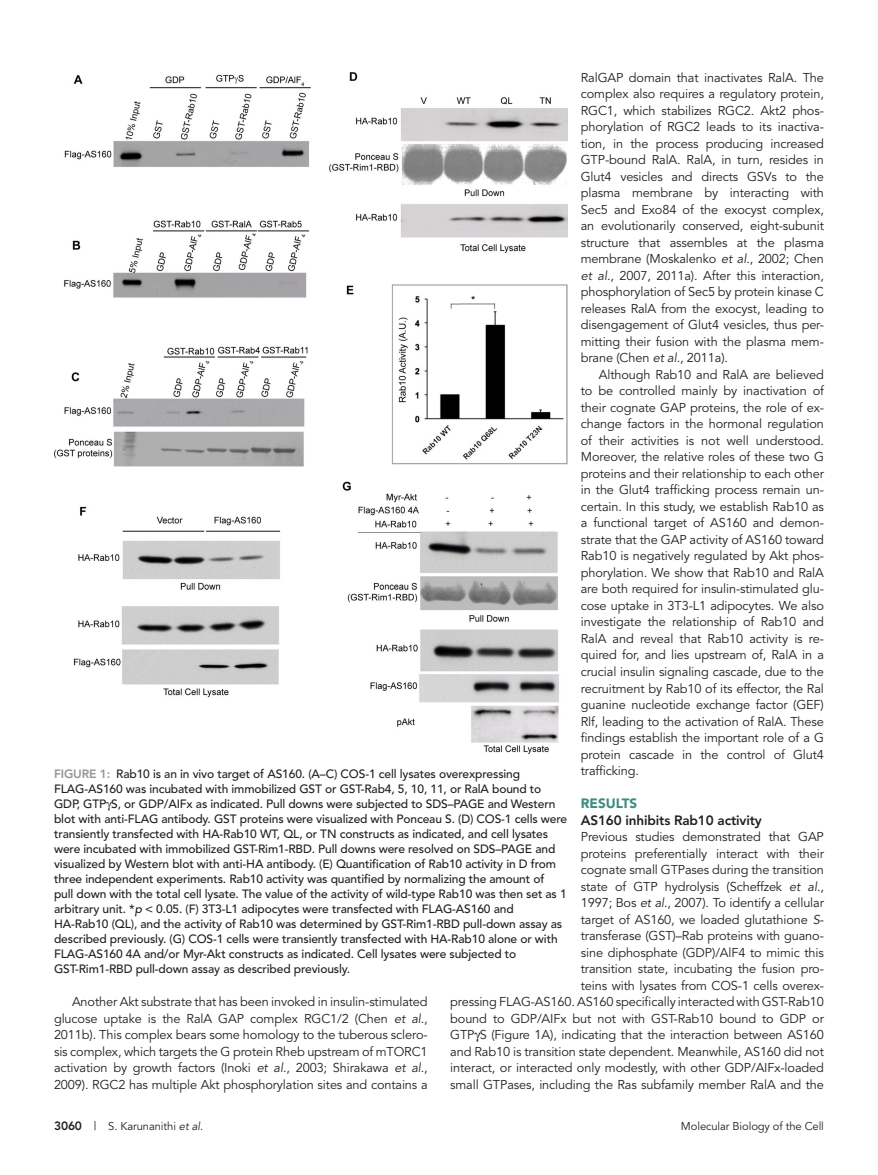
<style>
.page{position:relative;width:878px;height:1175px;background:#fff}
.page>*{position:absolute;margin:0;border:0;box-sizing:border-box;transform-origin:0 0}
.H2afterH1{font:800 13.5px "Avenir";letter-spacing:-.01em;color:#231f20}
.t1{font:900 13.5px "Avenir";color:#3e8c83}
.Para{font:12.75px/16.5px "Avenir";letter-spacing:-.01em;color:#231f20;text-align:justify}
.ParaFL{font:12.75px/16.5px "Avenir";letter-spacing:-.01em;color:#231f20;text-align:right}
.FigCaption{font:500 12px/15px "Avenir";letter-spacing:-.01em;color:#231f20}
.ParaFL-2{font:11.25px "Avenir";letter-spacing:-.01em;color:#231f20}
.s1{font-style:italic}
.s2{font-weight:800;color:#939598}
.s3{font-weight:800;font-size:12px}
.s4{font-size:12px}
</style>
<div class="page">
<img style="left:54px;top:72px;width:513px;height:681px">
<p class="Para" style="left:580px;top:69px;width:245px">RalGAP domain that inactivates RalA. The complex also requires a regulatory protein, RGC1, which stabilizes RGC2. Akt2 phos&shy;phorylation of RGC2 leads to its inactiva&shy;tion, in the process producing increased GTP-bound RalA. RalA, in turn, resides in Glut4 vesicles and directs GSVs to the plasma membrane by interacting with Sec5 and Exo84 of the exocyst complex, an evolutionarily conserved, eight-subunit structure that assembles at the plasma membrane (Moskalenko <span class="s1">et al</span>., 2002; Chen <span class="s1">et al</span>., 2007, 2011a). After this interaction, phosphorylation of Sec5 by protein kinase C releases RalA from the exocyst, leading to disengagement of Glut4 vesicles, thus per&shy;mitting their fusion with the plasma mem&shy;brane (Chen <span class="s1">et al</span>., 2011a).</p>
<p class="Para" style="left:580px;top:366px;width:245px;text-indent:18px">Although Rab10 and RalA are believed to be controlled mainly by inactivation of their cognate GAP proteins, the role of ex&shy;change factors in the hormonal regulation of their activities is not well understood.<br>Moreover, the relative roles of these two G proteins and their relationship to each other in the Glut4 trafficking process remain un&shy;certain. In this study, we establish Rab10 as a functional target of AS160 and demon&shy;strate that the GAP activity of AS160 toward Rab10 is negatively regulated by Akt phos&shy;phorylation. We show that Rab10 and RalA are both required for insulin-stimulated glu&shy;cose uptake in 3T3-L1 adipocytes. We also investigate the relationship of Rab10 and RalA and reveal that Rab10 activity is re&shy;quired for, and lies upstream of, RalA in a crucial insulin signaling cascade, due to the recruitment by Rab10 of its effector, the Ral guanine nucleotide exchange factor (GEF)<br>Rlf, leading to the activation of RalA. These findings establish the important role of a G protein cascade in the control of Glut4 trafficking.</p>
<h1 class="t1" style="left:580px;top:795px;width:58px">RESULTS</h1>
<p class="H2afterH1" style="left:580px;top:812px;width:182px">AS160 inhibits Rab10 activity</p>
<p class="ParaFL" style="left:450px;top:828px;width:375px">Previous studies demonstrated that GAP<br>proteins preferentially interact with their<br>cognate small GTPases during the transition<br>state of GTP hydrolysis (Scheffzek <span class="s1">et al</span>.,<br>1997; Bos <span class="s1">et al</span>., 2007). To identify a cellular<br>target of AS160, we loaded glutathione <span class="s1">S</span>-<br>transferase (GST)–Rab proteins with guano-<br>sine diphosphate (GDP)/AlF4 to mimic this<br>transition state, incubating the fusion pro-<br>teins with lysates from COS-1 cells overex-<br>pressing FLAG-AS160. AS160 specifically interacted with GST-Rab10 bound to GDP/AIFx but not with GST-Rab10 bound to GDP or GTP S (Figure 1A), indicating that the interaction between AS160 and Rab10 is transition state dependent. Meanwhile, AS160 did not interact, or interacted only modestly, with other GDP/AIFx-loaded small GTPases, including the Ras subfamily member RalA and the</p>
<p class="FigCaption" style="left:54px;top:766px;width:514px"><span class="s2">FIGURE 1:</span> Rab10 is an in vivo target of AS160. (A–C) COS-1 cell lysates overexpressing FLAG-AS160 was incubated with immobilized GST or GST-Rab4, 5, 10, 11, or RalA bound to GDP, GTP S, or GDP/AIFx as indicated. Pull downs were subjected to SDS–PAGE and Western blot with anti-FLAG antibody. GST proteins were visualized with Ponceau S. (D) COS-1 cells were transiently transfected with HA-Rab10 WT, QL, or TN constructs as indicated, and cell lysates were incubated with immobilized GST-Rim1-RBD. Pull downs were resolved on SDS–PAGE and visualized by Western blot with anti-HA antibody. (E) Quantification of Rab10 activity in D from three independent experiments. Rab10 activity was quantified by normalizing the amount of<br>pull down with the total cell lysate. The value of the activity of wild-type Rab10 was then set as 1 arbitrary unit. *<span class="s1">p</span> &lt; 0.05. (F) 3T3-L1 adipocytes were transfected with FLAG-AS160 and HA-Rab10 (QL), and the activity of Rab10 was determined by GST-Rim1-RBD pull-down assay as described previously. (G) COS-1 cells were transiently transfected with HA-Rab10 alone or with FLAG-AS160 4A and/or Myr-Akt constructs as indicated. Cell lysates were subjected to GST-Rim1-RBD pull-down assay as described previously.</p>
<p class="Para" style="left:54px;top:993px;width:375px;text-indent:18px">Another Akt substrate that has been invoked in insulin-stimulated glucose uptake is the RalA GAP complex RGC1/2 (Chen <span class="s1">et al</span>., 2011b). This complex bears some homology to the tuberous sclero&shy;sis complex, which targets the G protein Rheb upstream of mTORC1 activation by growth factors (Inoki <span class="s1">et al</span>., 2003; Shirakawa <span class="s1">et al</span>., 2009). RGC2 has multiple Akt phosphorylation sites and contains a</p>
<p class="ParaFL-2" style="left:54px;top:1119px;width:151px"><span class="s3">3060</span> <span class="s4">|</span> S. Karunanithi <span class="s1">et al</span>.</p>
<p class="ParaFL-2" style="left:681px;top:1119px;width:144px">Molecular Biology of the Cell</p>
</div>
